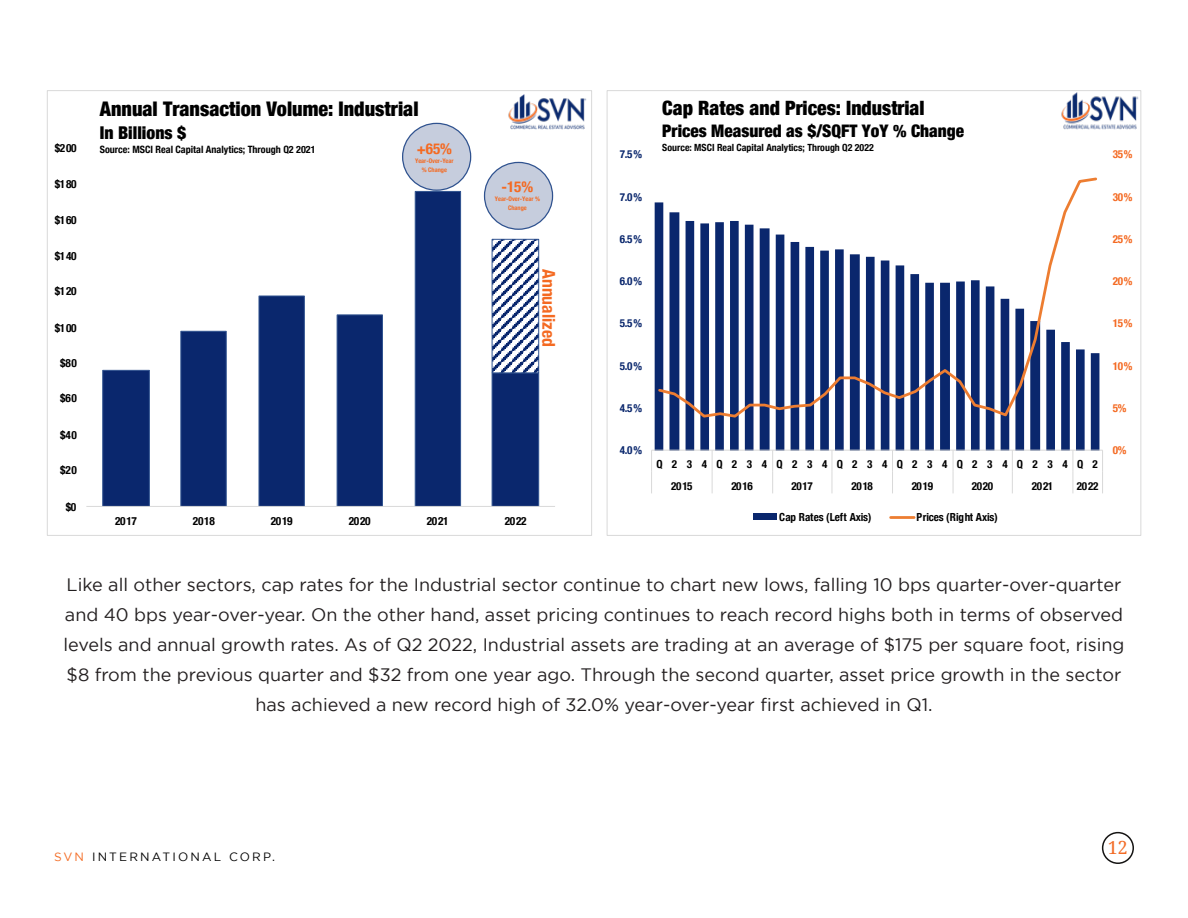
<style>
.page{position:relative;width:1188px;height:918px;background:#fff}
.page>*{position:absolute;margin:0;border:0;box-sizing:border-box;transform-origin:0 0}
.t1{font:900 condensed 20.1px "Helvetica Neue";color:#000}
.t2{font:900 condensed 19.8px "Helvetica Neue";color:#000}
.Ebook_body{font:18px/30px "Gotham";color:#231f20;text-align:center}
.t3{font:18px "Noto Serif";color:#f26b26}
.t4{font:900 condensed 17.7px "Helvetica Neue";color:#000}
.t5{font:700 condensed 17.7px "Helvetica Neue";color:#f46a22}
.t6{font:900 condensed 17.25px "Helvetica Neue";color:#000}
.t7{font:700 condensed 15.15px "Helvetica Neue";color:#f46a22}
.Ebook_subtitle{font:12px "Gotham";letter-spacing:.18em;color:#000}
.t8{font:700 condensed 11.4px "Helvetica Neue";letter-spacing:-.035em;color:#000}
.t9{font:700 condensed 11.1px "Helvetica Neue";letter-spacing:-.015em;color:#000}
.t10{font:700 condensed 11.1px/22.2px "Helvetica Neue";letter-spacing:.835em;color:#000}
.t11{font:700 condensed 11.1px "Helvetica Neue";color:#0a276d}
.t12{font:700 condensed 11.1px "Helvetica Neue";letter-spacing:.04em;color:#000}
.t13{font:700 condensed 11.1px "Helvetica Neue";letter-spacing:-.035em;color:#f46a22}
.t14{font:700 condensed 10.05px "Helvetica Neue";color:#000}
.t15{font:700 condensed 9.9px "Helvetica Neue";color:#000}
.t16{font:700 condensed 6.3px/8.9px "Helvetica Neue";color:#f46a22;text-align:center}
.s1{color:#f46c24}
</style>
<div class="page">
<div style="left:1102px;top:832px;width:32px;height:32px;border:2px solid #151413;border-radius:50%"></div>
<svg style="left:102px;top:190px;width:438px;height:316px"></svg>
<svg style="left:494px;top:241px;width:43px;height:130px"></svg>
<div style="left:492px;top:239px;width:47px;height:134px;border:1px solid #2f528f"></div>
<hr style="left:86px;top:506px;width:469px;height:1px;background:#d9d9d9">
<img style="left:508px;top:94px;width:79px;height:36px">
<div style="left:403px;top:123px;width:68px;height:67px;background:#c6cddd;border-radius:50%"></div>
<div style="left:402px;top:123px;width:69px;height:68px;border:1px solid #2f528f;border-radius:50%"></div>
<div style="left:485px;top:162px;width:68px;height:67px;background:#c6cddd;border-radius:50%"></div>
<div style="left:484px;top:162px;width:69px;height:68px;border:1px solid #2f528f;border-radius:50%"></div>
<svg style="left:655px;top:202px;width:444px;height:248px;fill:#0a276d"></svg>
<hr style="left:652px;top:450px;width:451px;height:1px;background:#d9d9d9">
<svg style="left:651px;top:450px;width:1px;height:43px"></svg>
<svg style="left:712px;top:451px;width:1px;height:42px"></svg>
<svg style="left:772px;top:451px;width:1px;height:42px"></svg>
<svg style="left:832px;top:451px;width:1px;height:42px"></svg>
<svg style="left:892px;top:451px;width:1px;height:42px"></svg>
<svg style="left:953px;top:451px;width:1px;height:42px"></svg>
<svg style="left:1012px;top:451px;width:1px;height:42px"></svg>
<svg style="left:1072px;top:451px;width:1px;height:42px"></svg>
<svg style="left:1102px;top:451px;width:1px;height:42px"></svg>
<svg style="left:656px;top:177px;width:443px;height:242px"></svg>
<div style="left:754px;top:514px;width:23px;height:6px;background:#0a276d"></div>
<hr style="left:891px;top:516px;width:23px;height:3px;background:#ed7d31">
<img style="left:1060px;top:90px;width:80px;height:40px">
<p class="t8" style="left:55px;top:138px;width:23px">$200</p>
<p class="t8" style="left:55px;top:175px;width:23px">$180</p>
<p class="t8" style="left:55px;top:210px;width:23px">$160</p>
<p class="t8" style="left:55px;top:247px;width:23px">$140</p>
<p class="t8" style="left:55px;top:282px;width:23px">$120</p>
<p class="t8" style="left:55px;top:318px;width:23px">$100</p>
<p class="t8" style="left:60px;top:354px;width:18px">$80</p>
<p class="t8" style="left:60px;top:389px;width:18px">$60</p>
<p class="t8" style="left:60px;top:426px;width:18px">$40</p>
<p class="t8" style="left:60px;top:461px;width:18px">$20</p>
<p class="t8" style="left:66px;top:497px;width:12px">$0</p>
<p class="t1" style="left:100px;top:93px;width:320px">Annual Transaction Volume: Industrial</p>
<p class="t4" style="left:100px;top:118px;width:88px">In Billions $</p>
<p class="t14" style="left:100px;top:141px;width:217px">Source: MSCI Real Capital Analytics; Through Q2 2021</p>
<p class="t7" style="left:417px;top:136px;width:37px">+65%</p>
<p class="t16" style="left:415px;top:156px;width:40px">Year-Over-Year % Change</p>
<p class="t7" style="left:501px;top:174px;width:33px">-15%</p>
<p class="t16" style="left:495px;top:194px;width:47px">Year-Over-Year %<br>Change</p>
<p class="t5" style="left:563px;top:269px;width:79px;rotate:90deg">Annualized</p>
<p class="t8" style="left:115px;top:511px;width:23px">2017</p>
<p class="t8" style="left:193px;top:511px;width:23px">2018</p>
<p class="t8" style="left:271px;top:511px;width:23px">2019</p>
<p class="t8" style="left:349px;top:511px;width:23px">2020</p>
<p class="t8" style="left:427px;top:511px;width:23px">2021</p>
<p class="t8" style="left:505px;top:511px;width:23px">2022</p>
<p class="t11" style="left:620px;top:145px;width:24px">7.5%</p>
<p class="t2" style="left:662px;top:91px;width:264px">Cap Rates and Prices: Industrial</p>
<p class="t6" style="left:662px;top:117px;width:303px">Prices Measured as $/SQFT YoY % Change</p>
<p class="t15" style="left:662px;top:139px;width:213px">Source: MSCI Real Capital Analytics; Through Q2 2022</p>
<p class="t13" style="left:1113px;top:145px;width:21px">35%</p>
<p class="t11" style="left:620px;top:188px;width:24px">7.0%</p>
<p class="t13" style="left:1113px;top:188px;width:21px">30%</p>
<p class="t11" style="left:620px;top:230px;width:24px">6.5%</p>
<p class="t13" style="left:1113px;top:230px;width:21px">25%</p>
<p class="t11" style="left:620px;top:272px;width:24px">6.0%</p>
<p class="t13" style="left:1113px;top:272px;width:21px">20%</p>
<p class="t11" style="left:620px;top:314px;width:24px">5.5%</p>
<p class="t13" style="left:1113px;top:314px;width:21px">15%</p>
<p class="t11" style="left:620px;top:357px;width:24px">5.0%</p>
<p class="t13" style="left:1113px;top:357px;width:21px">10%</p>
<p class="t11" style="left:620px;top:399px;width:24px">4.5%</p>
<p class="t13" style="left:1113px;top:399px;width:15px">5%</p>
<p class="t11" style="left:620px;top:441px;width:24px">4.0%</p>
<p class="t13" style="left:1113px;top:441px;width:15px">0%</p>
<p class="t10" style="left:671px;top:452px;width:428px;text-indent:-15px">Q234Q234Q234Q234Q234Q234Q234Q2<br>2015</p>
<p class="t12" style="left:731px;top:477px;width:23px">2016</p>
<p class="t12" style="left:791px;top:477px;width:23px">2017</p>
<p class="t12" style="left:852px;top:477px;width:23px">2018</p>
<p class="t12" style="left:912px;top:477px;width:23px">2019</p>
<p class="t12" style="left:972px;top:477px;width:23px">2020</p>
<p class="t12" style="left:1032px;top:477px;width:23px">2021</p>
<p class="t12" style="left:1077px;top:477px;width:23px">2022</p>
<p class="t9" style="left:779px;top:508px;width:94px">Cap Rates (Left Axis)</p>
<p class="t9" style="left:917px;top:508px;width:83px">Prices (Right Axis)</p>
<p class="Ebook_body" style="left:63px;top:569px;width:1063px">Like all other sectors, cap rates for the Industrial sector continue to chart new lows, falling 10 bps quarter-over-quarter and 40 bps year-over-year. On the other hand, asset pricing continues to reach record highs both in terms of observed levels and annual growth rates. As of Q2 2022, Industrial assets are trading at an average of $175 per square foot, rising $8 from the previous quarter and $32 from one year ago. Through the second quarter, asset price growth in the sector has achieved a new record high of 32.0% year-over-year first achieved in Q1.</p>
<p class="Ebook_subtitle" style="left:54px;top:850px;width:222px"><span class="s1">SVN</span> INTERNATIONAL CORP.</p>
<p class="t3" style="left:1108px;top:835px;width:22px">12</p>
</div>
